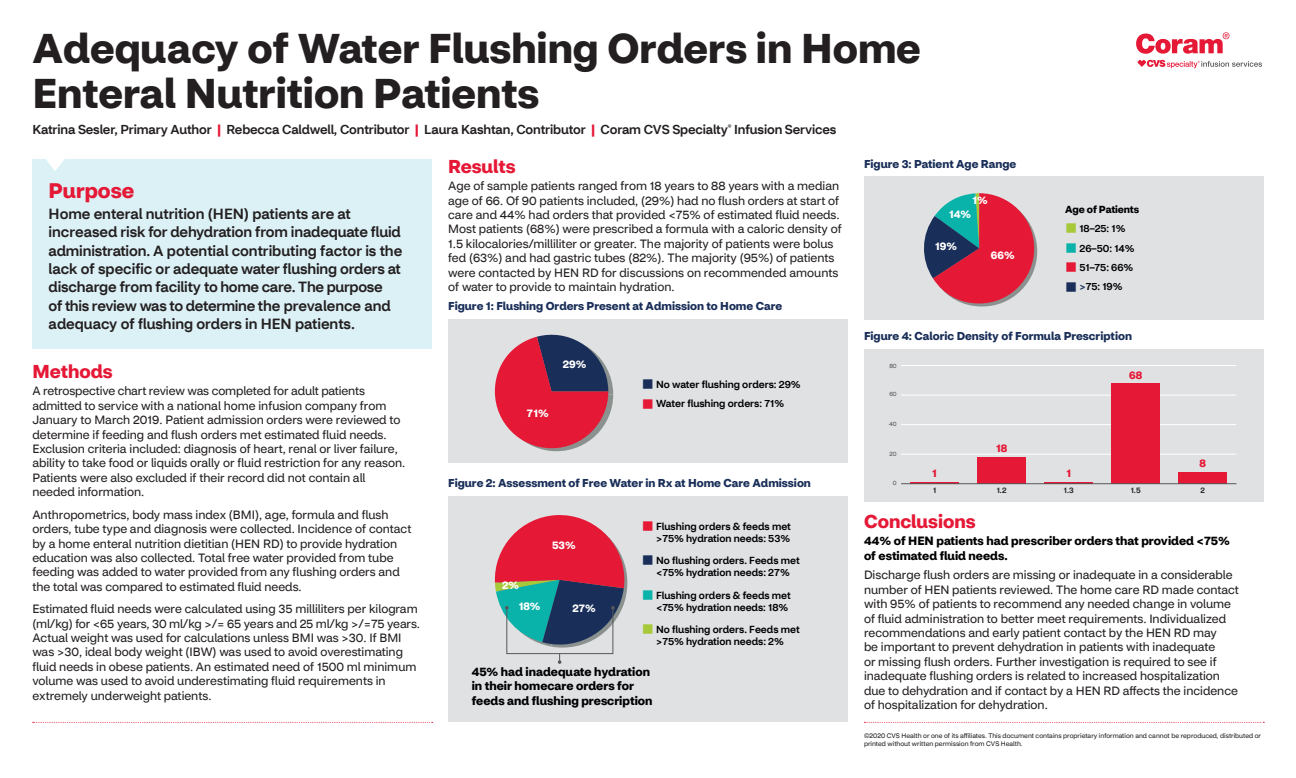
<style>
.page{position:relative;width:1296px;height:778px;background:#fff}
.page>*{position:absolute;margin:0;border:0;box-sizing:border-box;transform-origin:0 0}
.t1{font:700 41.4px/45px "CVS Health Sans";color:#231f20}
.t2{font:700 21px "CVS Health Sans";color:#e51836}
.t3{font:700 18.6px "CVS Health Sans";color:#e51836}
.t4{font:500 14.7px/18.3px "CVS Health Sans";letter-spacing:-.01em;color:#231f20}
.t5{font:500 12.9px "CVS Health Sans";letter-spacing:-.01em;color:#231f20}
.t6{font:12px/14.4px "CVS Health Sans";color:#231f20}
.t7{font:700 12px/14.4px "CVS Health Sans";color:#000002}
.t8{font:700 11.4px "CVS Health Sans";color:#192e58}
.t9{font:700 10.8px "CVS Health Sans";color:#fff}
.t10{font:700 10.8px "CVS Health Sans";color:#e51836}
.t11{font:500 10.2px/12.2px "CVS Health Sans";color:#000002;text-align:right}
.t12{font:700 10.2px "CVS Health Sans";letter-spacing:-.01em;color:#000002}
.t13{font:500 7.8px "CVS Health Sans";color:#231f20}
.t14{font:6.6px/7.9px "CVS Health Sans";color:#231f20}
.t15{font:6px "CVS Health Sans";color:#57585a}
.s1{font-weight:900;color:#e51836}
.s2{color:#a6c839}
.s3{color:#0ab3aa}
.s4{color:#e51836}
.s5{color:#192e58}
</style>
<div class="page">
<div style="left:448px;top:320px;width:400px;height:143px;background:#dfe1e2"></div>
<div style="left:864px;top:177px;width:400px;height:143px;background:#dfe1e2"></div>
<div style="left:32px;top:159px;width:400px;height:189px;background:#dcf1f6"></div>
<svg style="left:46px;top:159px;width:19px;height:12px"></svg>
<div style="left:448px;top:496px;width:400px;height:226px;background:#dfe1e2"></div>
<div style="left:864px;top:349px;width:400px;height:152px;background:#dfe1e2"></div>
<svg style="left:1136px;top:32px;width:93px;height:22px"></svg>
<svg style="left:1137px;top:60px;width:125px;height:8px"></svg>
<svg style="left:33px;top:722px;width:400px;height:1px"></svg>
<svg style="left:864px;top:722px;width:400px;height:1px"></svg>
<svg style="left:495px;top:334px;width:118px;height:117px"></svg>
<svg style="left:924px;top:193px;width:113px;height:113px"></svg>
<hr style="left:901px;top:454px;width:335px;height:1px;background:#fff">
<hr style="left:901px;top:424px;width:335px;height:1px;background:#fff">
<hr style="left:901px;top:395px;width:335px;height:1px;background:#fff">
<hr style="left:901px;top:365px;width:335px;height:1px;background:#fff">
<hr style="left:911px;top:482px;width:48px;height:1px;background:#e51836">
<div style="left:978px;top:457px;width:48px;height:26px;background:#e51836"></div>
<hr style="left:1045px;top:482px;width:48px;height:1px;background:#e51836">
<div style="left:1112px;top:383px;width:48px;height:100px;background:#e51836"></div>
<div style="left:1179px;top:472px;width:48px;height:11px;background:#e51836"></div>
<hr style="left:901px;top:483px;width:335px;height:1px;background:#57585a">
<svg style="left:494px;top:515px;width:133px;height:149px"></svg>
<h1 class="t1" style="left:32px;top:26px;width:890px">Adequacy of Water Flushing Orders in Home<br>Enteral Nutrition Patients</h1>
<p class="t5" style="left:32px;top:122px;width:806px">Katrina Sesler, Primary Author <span class="s1">|</span> Rebecca Caldwell, Contributor <span class="s1">|</span> Laura Kashtan, Contributor <span class="s1">|</span> Coram CVS Specialty<sup>®</sup> Infusion Services</p>
<h2 class="t3" style="left:448px;top:155px;width:69px">Results</h2>
<p class="t6" style="left:448px;top:179px;width:395px">Age of sample patients ranged from 18 years to 88 years with a median age of 66. Of 90 patients included, (29%) had no flush orders at start of care and 44% had orders that provided &lt;75% of estimated fluid needs.<br>Most patients (68%) were prescribed a formula with a caloric density of 1.5 kilocalories/milliliter or greater. The majority of patients were bolus fed (63%) and had gastric tubes (82%). The majority (95%) of patients were contacted by HEN RD for discussions on recommended amounts of water to provide to maintain hydration.</p>
<h3 class="t8" style="left:448px;top:299px;width:336px">Figure 1: Flushing Orders Present at Admission to Home Care</h3>
<h3 class="t8" style="left:864px;top:157px;width:154px">Figure 3: Patient Age Range</h3>
<h2 class="t2" style="left:49px;top:177px;width:87px">Purpose</h2>
<p class="t4" style="left:49px;top:205px;width:355px">Home enteral nutrition (HEN) patients are at increased risk for dehydration from inadequate fluid administration. A potential contributing factor is the lack of specific or adequate water flushing orders at discharge from facility to home care. The purpose<br>of this review was to determine the prevalence and adequacy of flushing orders in HEN patients.</p>
<h2 class="t3" style="left:32px;top:360px;width:82px">Methods</h2>
<p class="t6" style="left:32px;top:384px;width:374px">A retrospective chart review was completed for adult patients admitted to service with a national home infusion company from January to March 2019. Patient admission orders were reviewed to determine if feeding and flush orders met estimated fluid needs.<br>Exclusion criteria included: diagnosis of heart, renal or liver failure, ability to take food or liquids orally or fluid restriction for any reason.<br>Patients were also excluded if their record did not contain all needed information.</p>
<p class="t6" style="left:32px;top:507px;width:380px">Anthropometrics, body mass index (BMI), age, formula and flush orders, tube type and diagnosis were collected. Incidence of contact by a home enteral nutrition dietitian (HEN RD) to provide hydration education was also collected. Total free water provided from tube feeding was added to water provided from any flushing orders and the total was compared to estimated fluid needs.</p>
<p class="t6" style="left:32px;top:602px;width:389px">Estimated fluid needs were calculated using 35 milliliters per kilogram (ml/kg) for &lt;65 years, 30 ml/kg &gt;/= 65 years and 25 ml/kg &gt;/=75 years.<br>Actual weight was used for calculations unless BMI was &gt;30. If BMI was &gt;30, ideal body weight (IBW) was used to avoid overestimating fluid needs in obese patients. An estimated need of 1500 ml minimum volume was used to avoid underestimating fluid requirements in extremely underweight patients.</p>
<p class="t9" style="left:972px;top:193px;width:17px">1%</p>
<p class="t12" style="left:1065px;top:203px;width:76px">Age of Patients</p>
<p class="t11" style="left:1065px;top:222px;width:62px"><span class="s2">■</span> 18–25: 1%</p>
<p class="t11" style="left:1065px;top:242px;width:71px"><span class="s3">■</span> 26–50: 14%</p>
<p class="t11" style="left:1065px;top:261px;width:70px"><span class="s4">■</span> 51–75: 66%</p>
<p class="t11" style="left:1065px;top:281px;width:59px"><span class="s5">■ &gt;</span>75: 19%</p>
<p class="t9" style="left:949px;top:207px;width:24px">14%</p>
<p class="t9" style="left:935px;top:239px;width:23px">19%</p>
<p class="t9" style="left:991px;top:249px;width:25px">66%</p>
<h3 class="t8" style="left:864px;top:329px;width:269px">Figure 4: Caloric Density of Formula Prescription</h3>
<p class="t9" style="left:563px;top:357px;width:25px">29%</p>
<p class="t15" style="left:889px;top:362px;width:9px">80</p>
<p class="t15" style="left:889px;top:391px;width:9px">60</p>
<p class="t15" style="left:889px;top:420px;width:9px">40</p>
<p class="t15" style="left:890px;top:450px;width:9px">20</p>
<p class="t15" style="left:893px;top:479px;width:5px">0</p>
<p class="t10" style="left:1129px;top:368px;width:15px">68</p>
<p class="t11" style="left:642px;top:378px;width:160px"><span class="s5">■</span> No water flushing orders: 29%</p>
<p class="t11" style="left:642px;top:398px;width:144px"><span class="s4">■</span> Water flushing orders: 71%</p>
<p class="t9" style="left:527px;top:406px;width:23px">71%</p>
<p class="t10" style="left:996px;top:441px;width:13px">18</p>
<p class="t10" style="left:1200px;top:456px;width:8px">8</p>
<p class="t10" style="left:932px;top:466px;width:6px">1</p>
<p class="t10" style="left:1066px;top:466px;width:6px">1</p>
<h3 class="t8" style="left:448px;top:476px;width:364px">Figure 2: Assessment of Free Water in Rx at Home Care Admission</h3>
<p class="t13" style="left:933px;top:485px;width:5px">1</p>
<p class="t13" style="left:997px;top:485px;width:11px">1.2</p>
<p class="t13" style="left:1064px;top:485px;width:11px">1.3</p>
<p class="t13" style="left:1131px;top:485px;width:11px">1.5</p>
<p class="t13" style="left:1201px;top:485px;width:6px">2</p>
<h2 class="t3" style="left:864px;top:510px;width:113px">Conclusions</h2>
<p class="t7" style="left:864px;top:534px;width:368px">44% of HEN patients had prescriber orders that provided &lt;75% of estimated fluid needs.</p>
<p class="t6" style="left:864px;top:568px;width:376px">Discharge flush orders are missing or inadequate in a considerable number of HEN patients reviewed. The home care RD made contact with 95% of patients to recommend any needed change in volume of fluid administration to better meet requirements. Individualized recommendations and early patient contact by the HEN RD may<br>be important to prevent dehydration in patients with inadequate<br>or missing flush orders. Further investigation is required to see if inadequate flushing orders is related to increased hospitalization due to dehydration and if contact by a HEN RD affects the incidence of hospitalization for dehydration.</p>
<p class="t11" style="left:642px;top:520px;width:151px"><span class="s4">■</span> Flushing orders &amp; feeds met &gt;75% hydration needs: 53%</p>
<p class="t11" style="left:642px;top:554px;width:159px;text-align:center"><span class="s5">■</span> No flushing orders. Feeds met &lt;75% hydration needs: 27%</p>
<p class="t11" style="left:642px;top:589px;width:151px"><span class="s3">■</span> Flushing orders &amp; feeds met &lt;75% hydration needs: 18%</p>
<p class="t11" style="left:642px;top:623px;width:159px;text-align:center"><span class="s2">■</span> No flushing orders. Feeds met &gt;75% hydration needs: 2%</p>
<p class="t7" style="left:472px;top:664px;width:182px">45% had inadequate hydration in their homecare orders for feeds and flushing prescription</p>
<p class="t9" style="left:552px;top:538px;width:25px">53%</p>
<p class="t9" style="left:502px;top:579px;width:19px">2%</p>
<p class="t9" style="left:519px;top:599px;width:23px">18%</p>
<p class="t9" style="left:572px;top:601px;width:25px">27%</p>
<p class="t14" style="left:864px;top:731px;width:399px">©2020 CVS Health or one of its affiliates. This document contains proprietary information and cannot be reproduced, distributed or printed without written permission from CVS Health.</p>
</div>
